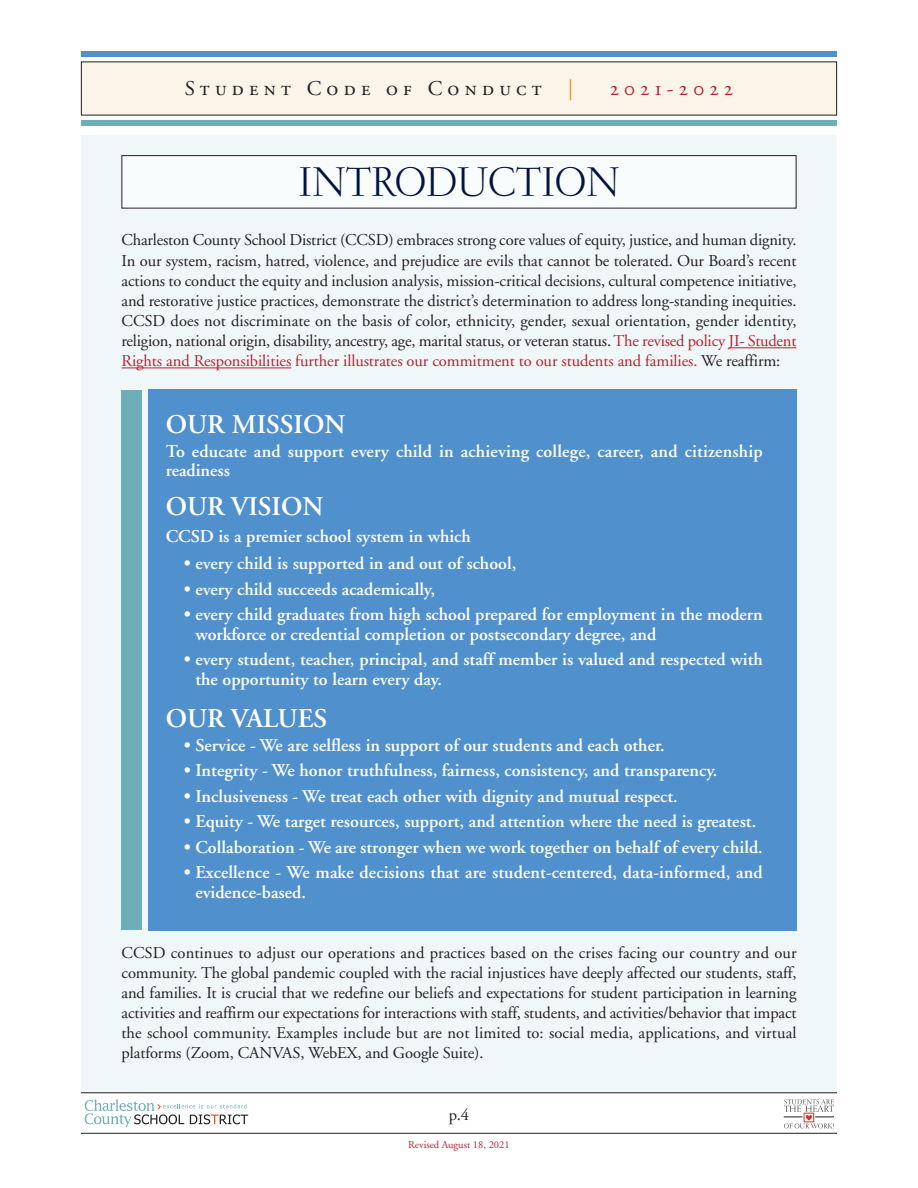
<style>
.page{position:relative;width:918px;height:1188px;background:#fff}
.page>*{position:absolute;margin:0;border:0;box-sizing:border-box;transform-origin:0 0}
.t1{font:300 42px "Garamond";color:#001340}
.t2{font:600 27px "Adobe Garamond";color:#fff}
.t3{font:21px "Adobe Garamond Regular SC";letter-spacing:.25em;color:#231f20}
.t4{font:21px "Adobe Garamond Regular SC";letter-spacing:.25em;color:#ba1f33}
.t5{font:600 18px/19.5px "Adobe Garamond";color:#fff}
.t6{font:16.5px/20.1px "Adobe Garamond";letter-spacing:-.005em;color:#231f20;text-align:justify}
.t7{font:10.5px "Adobe Garamond";color:#ba1f33}
.s1{color:#df9717}
.s2{color:#ba1f33}
</style>
<div class="page">
<div style="left:81px;top:135px;width:756px;height:958px;background:#f0f7f8"></div>
<svg style="left:85px;top:1100px;width:163px;height:27px"></svg>
<hr style="left:81px;top:1092px;width:756px;height:1px;background:#231f20">
<hr style="left:81px;top:1133px;width:756px;height:1px;background:#231f20">
<svg style="left:784px;top:1099px;width:50px;height:29px"></svg>
<div style="left:804px;top:1113px;width:10px;height:9px;border:1px solid #cf342e"></div>
<div style="left:122px;top:156px;width:674px;height:52px;background:#f9fcfc"></div>
<div style="left:122px;top:155px;width:674px;height:53px;border:1px solid #231f20"></div>
<hr style="left:729px;top:347px;width:67px;height:1px;background:#ba1f33">
<hr style="left:122px;top:367px;width:169px;height:1px;background:#ba1f33">
<div style="left:82px;top:62px;width:754px;height:53px;background:#fbf4e9"></div>
<div style="left:81px;top:120px;width:756px;height:6px;background:#6faeb8"></div>
<div style="left:81px;top:51px;width:756px;height:6px;background:#5090cc"></div>
<div style="left:148px;top:389px;width:649px;height:541px;background:#5090cc"></div>
<div style="left:122px;top:390px;width:20px;height:540px;background:#6faeb8"></div>
<p class="t3" style="left:185px;top:76px;width:390px">Student Code of Conduct <span class="s1">|</span></p>
<p class="t4" style="left:610px;top:76px;width:125px">2021-2022</p>
<h1 class="t1" style="left:298px;top:166px;width:323px">INTRODUCTION</h1>
<p class="t6" style="left:122px;top:232px;width:677px">Charleston County School District (CCSD) embraces strong core values of equity, justice, and human dignity.<br>In our system, racism, hatred, violence, and prejudice are evils that cannot be tolerated. Our Board’s recent actions to conduct the equity and inclusion analysis, mission-critical decisions, cultural competence initiative, and restorative justice practices, demonstrate the district’s determination to address long-standing inequities.<br>CCSD does not discriminate on the basis of color, ethnicity, gender, sexual orientation, gender identity, religion, national origin, disability, ancestry, age, marital status, or veteran status. <span class="s2">The revised policy JI- Student Rights and Responsibilities further illustrates our commitment to our students and families.</span> We reaffirm:</p>
<h2 class="t2" style="left:166px;top:413px;width:181px">OUR MISSION</h2>
<p class="t5" style="left:166px;top:443px;width:598px">To educate and support every child in achieving college, career, and citizenship readiness</p>
<h2 class="t2" style="left:166px;top:496px;width:159px">OUR VISION</h2>
<p class="t5" style="left:166px;top:528px;width:307px">CCSD is a premier school system in which</p>
<p class="t5" style="left:184px;top:555px;width:334px">• every child is supported in and out of school,</p>
<p class="t5" style="left:184px;top:581px;width:253px">• every child succeeds academically,</p>
<p class="t5" style="left:195px;top:606px;width:569px;text-indent:-12px">• every child graduates from high school prepared for employment in the modern workforce or credential completion or postsecondary degree, and</p>
<p class="t5" style="left:195px;top:651px;width:569px;text-indent:-12px">• every student, teacher, principal, and staff member is valued and respected with the opportunity to learn every day.</p>
<h2 class="t2" style="left:166px;top:707px;width:163px">OUR VALUES</h2>
<p class="t5" style="left:184px;top:737px;width:483px">• Service - We are selfless in support of our students and each other.</p>
<p class="t5" style="left:184px;top:762px;width:535px">• Integrity - We honor truthfulness, fairness, consistency, and transparency.</p>
<p class="t5" style="left:184px;top:788px;width:496px">• Inclusiveness - We treat each other with dignity and mutual respect.</p>
<p class="t5" style="left:184px;top:813px;width:574px">• Equity - We target resources, support, and attention where the need is greatest.</p>
<p class="t5" style="left:184px;top:839px;width:581px">• Collaboration - We are stronger when we work together on behalf of every child.</p>
<p class="t5" style="left:195px;top:864px;width:569px;text-indent:-12px">• Excellence - We make decisions that are student-centered, data-informed, and evidence-based.</p>
<p class="t6" style="left:122px;top:944px;width:677px">CCSD continues to adjust our operations and practices based on the crises facing our country and our community. The global pandemic coupled with the racial injustices have deeply affected our students, staff, and families. It is crucial that we redefine our beliefs and expectations for student participation in learning activities and reaffirm our expectations for interactions with staff, students, and activities/behavior that impact the school community. Examples include but are not limited to: social media, applications, and virtual platforms (Zoom, CANVAS, WebEX, and Google Suite).</p>
<p class="t6" style="left:449px;top:1106px;width:22px">p.4</p>
<p class="t7" style="left:408px;top:1140px;width:103px">Revised August 18, 2021</p>
</div>
